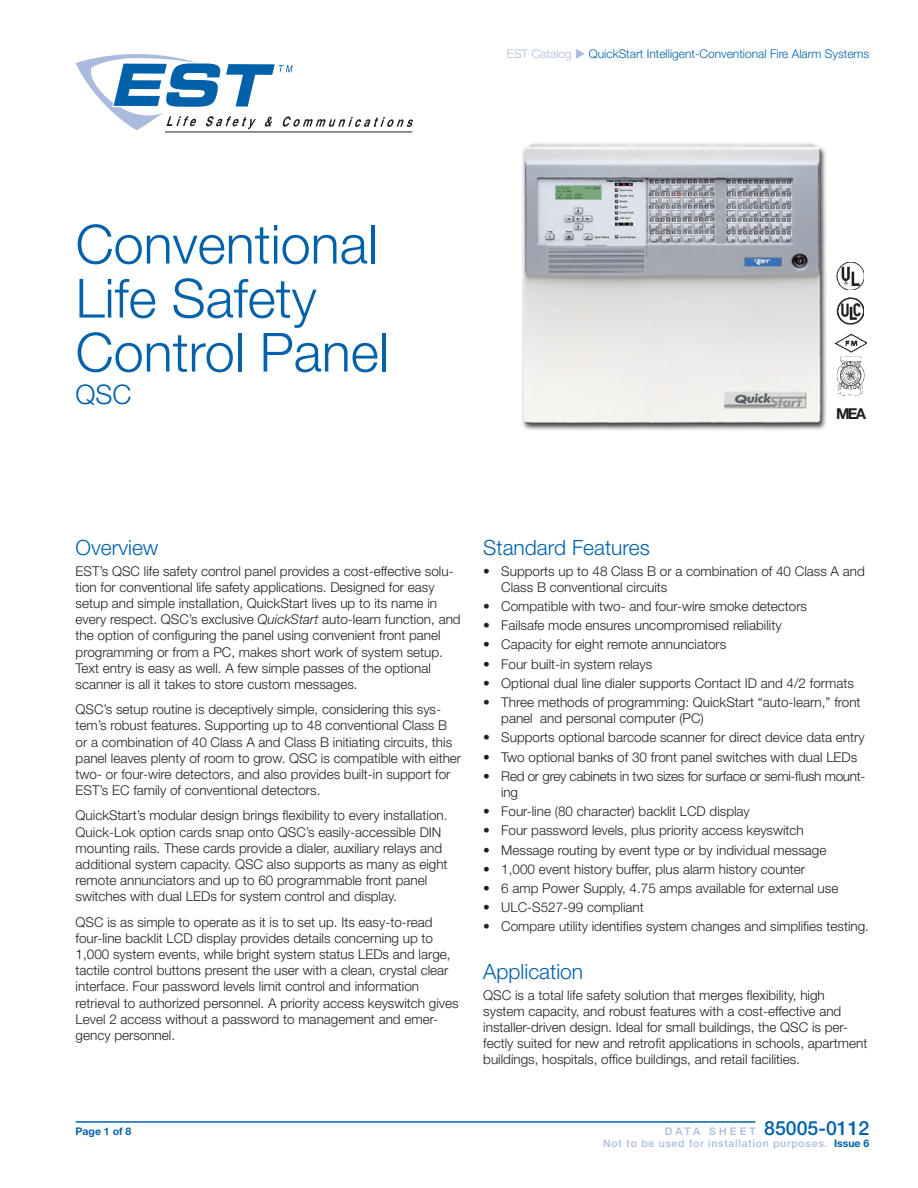
<style>
.page{position:relative;width:918px;height:1188px;background:#fff}
.page>*{position:absolute;margin:0;border:0;box-sizing:border-box;transform-origin:0 0}
.t1{font:300 54px/54px "Helvetica Neue LT Std";color:#0161aa}
.Model{font:300 27px "Helvetica Neue LT Std";color:#0161aa}
.HEAD{font:300 21px "Helvetica Neue LT Std";color:#0161aa}
.t2{font:500 19.5px "Helvetica Neue LT Std";color:#0161aa}
.t3{font:700 15px "Helvetica Neue LT Std";color:#231f20}
.BODY{font:300 13.5px/16.2px "Helvetica Neue LT Std";color:#231f20}
.Features{font:300 13.5px/16.2px "Helvetica Neue LT Std";color:#231f20}
.Features-2{font:300 13.5px/16.2px "Helvetica Neue LT Std";letter-spacing:-.02em;color:#231f20}
.t4{font:300 12px "Helvetica Neue LT Std";color:#0161aa}
.t5{font:500 10.5px "Helvetica Neue LT Std";letter-spacing:.07em;color:#aabbde}
.t6{font:700 10.5px "Helvetica Neue LT Std";color:#0161aa}
.s1{color:#aabbde}
.s2{font-style:italic}
.s3{font-size:10.5px;color:#aabbde}
.s4{font-weight:700;color:#0161aa}
</style>
<div class="page">
<hr style="left:76px;top:1121px;width:679px;height:2px;background:#0161aa">
<hr style="left:165px;top:132px;width:247px;height:1px;background:#231f20">
<svg style="left:76px;top:54px;width:337px;height:76px"></svg>
<img style="left:522px;top:143px;width:313px;height:287px">
<img style="left:837px;top:262px;width:27px;height:28px">
<img style="left:837px;top:298px;width:27px;height:26px">
<img style="left:835px;top:334px;width:32px;height:19px">
<img style="left:838px;top:356px;width:26px;height:39px">
<p class="t4" style="left:507px;top:47px;width:364px"><span class="s1">EST Catalog</span> <span class="s1">◆</span> QuickStart Intelligent-Conventional Fire Alarm Systems</p>
<p class="t1" style="left:76px;top:216px;width:315px">Conventional<br>Life Safety<br>Control Panel</p>
<p class="Model" style="left:76px;top:378px;width:58px">QSC</p>
<p class="t3" style="left:836px;top:405px;width:32px">MEA</p>
<p class="HEAD" style="left:76px;top:535px;width:84px">Overview</p>
<p class="BODY" style="left:76px;top:563px;width:387px">EST’s QSC life safety control panel provides a cost-effective solu&shy;tion for conventional life safety applications. Designed for easy setup and simple installation, QuickStart lives up to its name in every respect. QSC’s exclusive <span class="s2">QuickStart</span> auto-learn function, and the option of configuring the panel using convenient front panel programming or from a PC, makes short work of system setup.<br>Text entry is easy as well. A few simple passes of the optional scanner is all it takes to store custom messages.</p>
<p class="BODY" style="left:76px;top:701px;width:387px">QSC’s setup routine is deceptively simple, considering this sys&shy;tem’s robust features. Supporting up to 48 conventional Class B or a combination of 40 Class A and Class B initiating circuits, this panel leaves plenty of room to grow. QSC is compatible with either two- or four-wire detectors, and also provides built-in support for EST’s EC family of conventional detectors.</p>
<p class="BODY" style="left:76px;top:807px;width:374px">QuickStart’s modular design brings flexibility to every installation.<br>Quick-Lok option cards snap onto QSC’s easily-accessible DIN mounting rails. These cards provide a dialer, auxiliary relays and additional system capacity. QSC also supports as many as eight remote annunciators and up to 60 programmable front panel switches with dual LEDs for system control and display.</p>
<p class="BODY" style="left:76px;top:914px;width:385px">QSC is as simple to operate as it is to set up. Its easy-to-read four-line backlit LCD display provides details concerning up to 1,000 system events, while bright system status LEDs and large, tactile control buttons present the user with a clean, crystal clear interface. Four password levels limit control and information retrieval to authorized personnel. A priority access keyswitch gives Level 2 access without a password to management and emer&shy;gency personnel.</p>
<p class="HEAD" style="left:483px;top:535px;width:168px">Standard Features</p>
<p class="Features" style="left:501px;top:563px;width:365px;text-indent:-18px">• Supports up to 48 Class B or a combination of 40 Class A and<br>Class B conventional circuits</p>
<p class="Features" style="left:483px;top:598px;width:325px">• Compatible with two- and four-wire smoke detectors</p>
<p class="Features" style="left:483px;top:617px;width:300px">• Failsafe mode ensures uncompromised reliability</p>
<p class="Features" style="left:483px;top:636px;width:245px">• Capacity for eight remote annunciators</p>
<p class="Features" style="left:483px;top:656px;width:170px">• Four built-in system relays</p>
<p class="Features" style="left:483px;top:675px;width:372px">• Optional dual line dialer supports Contact ID and 4/2 formats</p>
<p class="Features" style="left:501px;top:694px;width:361px;text-indent:-18px">• Three methods of programming: QuickStart “auto-learn,” front panel and personal computer (PC)</p>
<p class="Features" style="left:483px;top:729px;width:383px">• Supports optional barcode scanner for direct device data entry</p>
<p class="Features" style="left:483px;top:749px;width:376px">• Two optional banks of 30 front panel switches with dual LEDs</p>
<p class="Features-2" style="left:501px;top:768px;width:366px;text-indent:-18px">• Red or grey cabinets in two sizes for surface or semi-flush mount&shy;ing</p>
<p class="Features" style="left:483px;top:803px;width:268px">• Four-line (80 character) backlit LCD display</p>
<p class="Features" style="left:483px;top:822px;width:322px">• Four password levels, plus priority access keyswitch</p>
<p class="Features" style="left:483px;top:842px;width:345px">• Message routing by event type or by individual message</p>
<p class="Features" style="left:483px;top:861px;width:323px">• 1,000 event history buffer, plus alarm history counter</p>
<p class="Features" style="left:483px;top:880px;width:357px">• 6 amp Power Supply, 4.75 amps available for external use</p>
<p class="Features" style="left:483px;top:899px;width:162px">• ULC-S527-99 compliant</p>
<p class="Features" style="left:483px;top:918px;width:387px">• Compare utility identifies system changes and simplifies testing.</p>
<p class="HEAD" style="left:483px;top:959px;width:101px">Application</p>
<p class="BODY" style="left:483px;top:986px;width:386px">QSC is a total life safety solution that merges flexibility, high system capacity, and robust features with a cost-effective and installer-driven design. Ideal for small buildings, the QSC is per&shy;fectly suited for new and retrofit applications in schools, apartment buildings, hospitals, office buildings, and retail facilities.</p>
<p class="t6" style="left:76px;top:1124px;width:57px">Page 1 of 8</p>
<p class="t2" style="left:665px;top:1116px;width:206px"><span class="s3">D A T A S H E E T</span> 85005-0112</p>
<p class="t5" style="left:603px;top:1137px;width:268px">Not to be used for installation purposes. <span class="s4">Issue 6</span></p>
</div>
